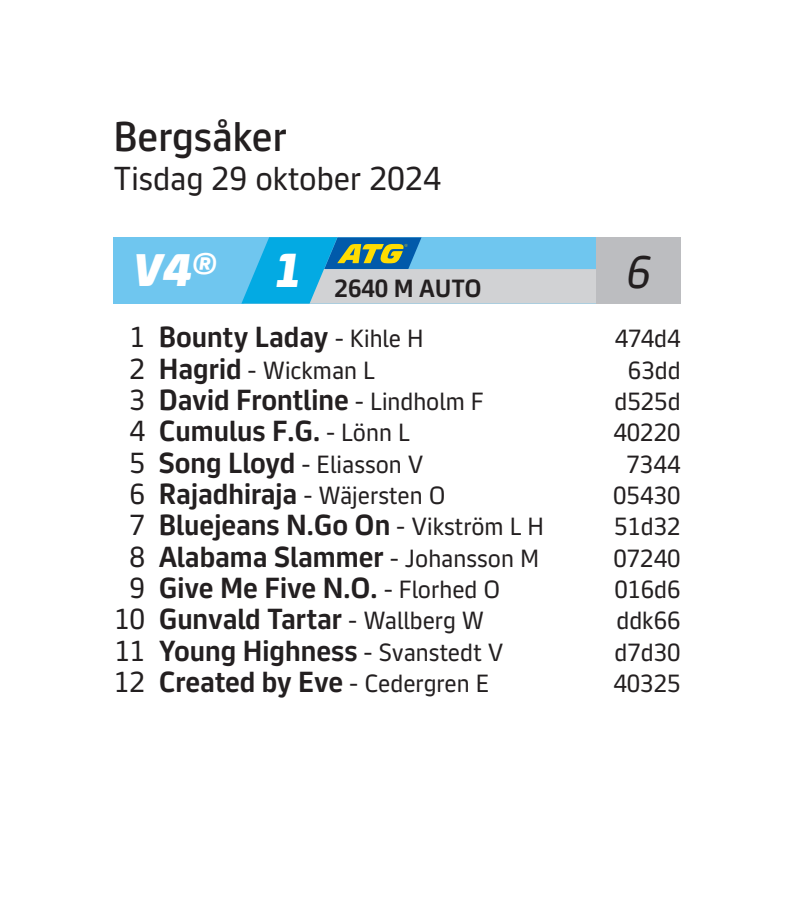
<style>
.page{position:relative;width:794px;height:908px;background:#fff}
.page>*{position:absolute;margin:0;border:0;box-sizing:border-box;transform-origin:0 0}
.t1{font:46px "ATG Rubrik";color:#fff}
.t2{font:44px "ATG Rubrik";color:#fff}
.t3{font:italic 44px "ATG Text";color:#231f20}
.t4{font:500 40px "ATG Text";color:#231f20}
.t5{font:32px "ATG Text";color:#231f20}
.HorseAndRider{font:700 28px "ATG Text";color:#231f20}
.S_REKORD{font:28px "ATG Text";color:#231f20}
.S_REKORD-2{font:24px "ATG Text";color:#231f20}
.HorseAndRider-2{font:24px "ATG Text";color:#231f20}
.t6{font:700 24px "ATG Text";color:#231f20}
.s1{font-weight:400;font-size:24px}
.s2{font-weight:700;font-size:28px}
</style>
<div class="page">
<div style="left:595px;top:237px;width:85px;height:66px;background:#bcbdc0"></div>
<svg style="left:113px;top:237px;width:483px;height:66px;background:#79bfdb"></svg>
<p class="t4" style="left:113px;top:113px;width:175px">Bergsåker</p>
<p class="t5" style="left:113px;top:159px;width:329px">Tisdag 29 oktober 2024</p>
<p class="t2" style="left:134px;top:244px;width:83px">V4®</p>
<p class="t1" style="left:277px;top:243px;width:25px">1</p>
<p class="t6" style="left:334px;top:274px;width:149px">2640 M AUTO</p>
<p class="t3" style="left:626px;top:246px;width:26px">6</p>
<p class="S_REKORD" style="left:129px;top:320px;width:17px">1</p>
<p class="HorseAndRider" style="left:159px;top:320px;width:266px">Bounty Laday <span class="s1">- Kihle H</span></p>
<p class="S_REKORD-2" style="left:614px;top:324px;width:67px">474d4</p>
<p class="S_REKORD" style="left:129px;top:352px;width:17px">2</p>
<p class="HorseAndRider-2" style="left:159px;top:356px;width:218px"><span class="s2">Hagrid</span> - Wickman L</p>
<p class="S_REKORD-2" style="left:628px;top:356px;width:54px">63dd</p>
<p class="S_REKORD" style="left:129px;top:383px;width:17px">3</p>
<p class="HorseAndRider" style="left:159px;top:383px;width:327px">David Frontline <span class="s1">- Lindholm F</span></p>
<p class="S_REKORD-2" style="left:614px;top:387px;width:67px">d525d</p>
<p class="S_REKORD" style="left:129px;top:414px;width:17px">4</p>
<p class="HorseAndRider" style="left:159px;top:414px;width:253px">Cumulus F.G. <span class="s1">- Lönn L</span></p>
<p class="S_REKORD-2" style="left:613px;top:418px;width:69px">40220</p>
<p class="S_REKORD" style="left:129px;top:446px;width:17px">5</p>
<p class="HorseAndRider-2" style="left:159px;top:449px;width:266px"><span class="s2">Song Lloyd</span> - Eliasson V</p>
<p class="S_REKORD-2" style="left:626px;top:449px;width:55px">7344</p>
<p class="S_REKORD" style="left:129px;top:477px;width:17px">6</p>
<p class="HorseAndRider" style="left:159px;top:477px;width:288px">Rajadhiraja <span class="s1">- Wäjersten O</span></p>
<p class="S_REKORD-2" style="left:613px;top:481px;width:69px">05430</p>
<p class="S_REKORD" style="left:129px;top:508px;width:17px">7</p>
<p class="HorseAndRider" style="left:159px;top:508px;width:387px">Bluejeans N.Go On <span class="s1">- Vikström L H</span></p>
<p class="S_REKORD-2" style="left:614px;top:512px;width:68px">51d32</p>
<p class="S_REKORD" style="left:129px;top:540px;width:17px">8</p>
<p class="HorseAndRider" style="left:159px;top:539px;width:382px">Alabama Slammer <span class="s1">- Johansson M</span></p>
<p class="S_REKORD-2" style="left:613px;top:543px;width:68px">07240</p>
<p class="S_REKORD" style="left:129px;top:571px;width:17px">9</p>
<p class="HorseAndRider" style="left:159px;top:570px;width:343px">Give Me Five N.O. <span class="s1">- Florhed O</span></p>
<p class="S_REKORD-2" style="left:614px;top:575px;width:68px">016d6</p>
<p class="S_REKORD" style="left:114px;top:602px;width:33px">10</p>
<p class="HorseAndRider" style="left:159px;top:602px;width:327px">Gunvald Tartar <span class="s1">- Wallberg W</span></p>
<p class="S_REKORD-2" style="left:616px;top:606px;width:65px">ddk66</p>
<p class="S_REKORD" style="left:114px;top:633px;width:32px">11</p>
<p class="HorseAndRider" style="left:159px;top:633px;width:346px">Young Highness <span class="s1">- Svanstedt V</span></p>
<p class="S_REKORD-2" style="left:614px;top:637px;width:67px">d7d30</p>
<p class="S_REKORD" style="left:114px;top:665px;width:33px">12</p>
<p class="HorseAndRider" style="left:159px;top:664px;width:332px">Created by Eve <span class="s1">- Cedergren E</span></p>
<p class="S_REKORD-2" style="left:613px;top:669px;width:69px">40325</p>
</div>
